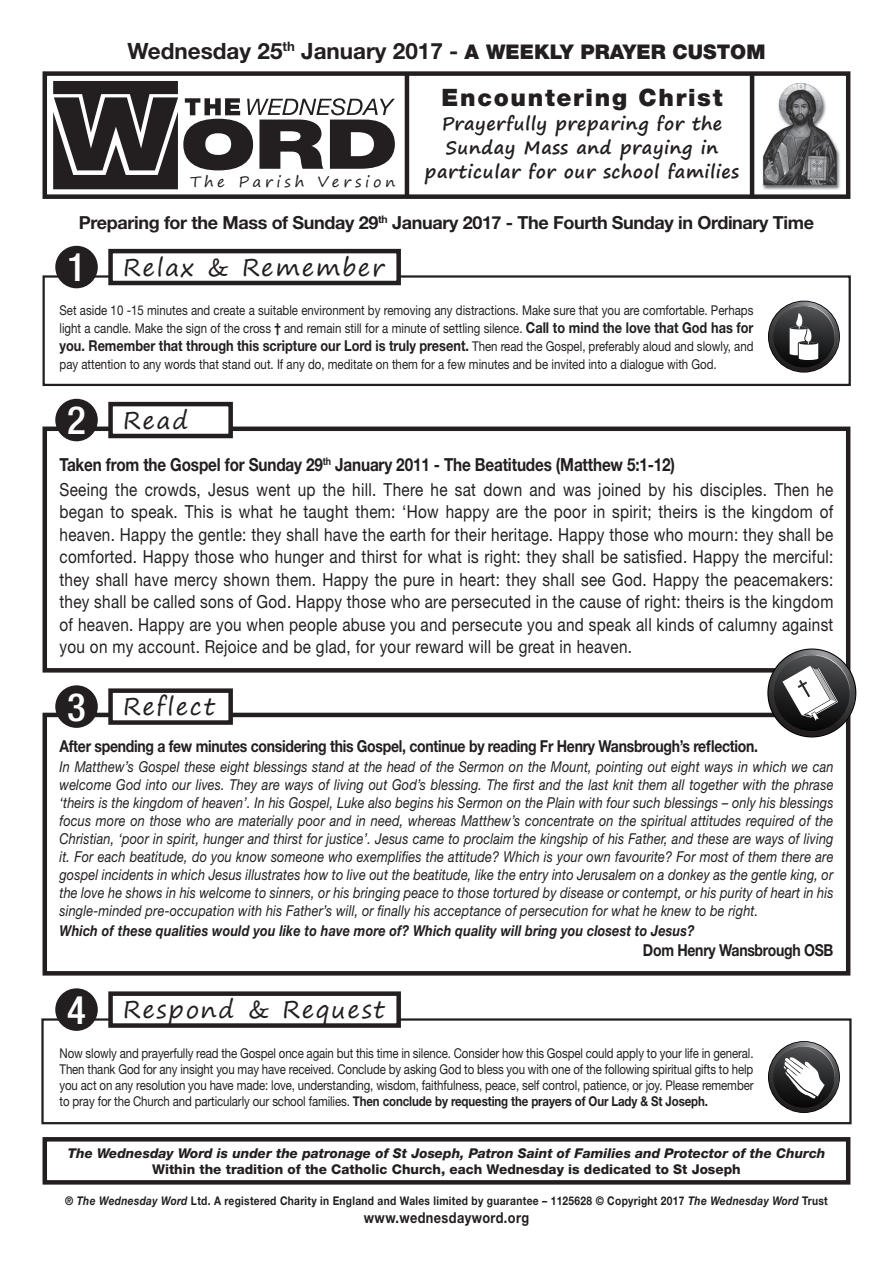
<style>
.page{position:relative;width:893px;height:1263px;background:#fff}
.page>*{position:absolute;margin:0;border:0;box-sizing:border-box;transform-origin:0 0}
.t1{font:24px "Segoe Print";letter-spacing:.07em;color:#231f20}
.t2{font:900 24px "Helvetica Neue LT Std";letter-spacing:.07em;color:#231f20}
.t3{font:700 22.5px "Helvetica Neue LT Std";color:#231f20}
.t4{font:18px/22.5px "Helvetica Neue LT Std";letter-spacing:.02em;color:#231f20;scale:.85 1}
.t5{font:700 18px/24px "Segoe Print";letter-spacing:.03em;color:#231f20;text-align:center}
.t6{font:700 18px "Helvetica Neue LT Std";letter-spacing:-.02em;color:#231f20}
.t7{font:700 16.5px "Helvetica Neue LT Std";letter-spacing:-.02em;color:#231f20;scale:.85 1}
.t8{font:italic 15px/18px "Helvetica Neue LT Std";letter-spacing:.01em;color:#231f20;text-align:justify;scale:.85 1}
.t9{font:700 15px "Helvetica Neue LT Std";color:#231f20;scale:.85 1}
.t10{font:italic 700 15px "Helvetica Neue LT Std";letter-spacing:.01em;color:#231f20;scale:.85 1}
.t11{font:700 15px "Helvetica Neue LT Std";letter-spacing:.03em;color:#231f20;scale:.85 1}
.t12{font:15px "Segoe Print";letter-spacing:.25em;color:#231f20}
.t13{font:13.5px/16.2px "Helvetica Neue LT Std";color:#231f20;text-align:justify;scale:.85 1}
.t14{font:italic 800 13.5px "Helvetica Neue LT Std";color:#231f20}
.t15{font:800 13.5px "Helvetica Neue LT Std";color:#231f20}
.t16{font:700 12px "Helvetica Neue LT Std";letter-spacing:.03em;color:#231f20;scale:.85 1}
.s1{font-weight:900;font-size:20.25px}
.s2{font-family:"Helvetica Neue LT Std";font-weight:500;font-stretch:condensed;font-size:39px;color:#fff}
.s3{font-weight:700}
.s4{font-weight:700;font-size:15px}
.s5{font-weight:400;font-size:13.5px}
.s6{font-style:italic}
</style>
<div class="page">
<div style="left:43px;top:1137px;width:807px;height:47px;border:4px solid #231f20"></div>
<div style="left:41px;top:1018px;width:811px;height:106px;border:2px solid #231f20"></div>
<div style="left:111px;top:994px;width:288px;height:31px;background:#fff"></div>
<div style="left:108px;top:991px;width:293px;height:37px;border:4px solid #231f20"></div>
<div style="left:55px;top:988px;width:43px;height:43px;background:#231f20;border-radius:50%"></div>
<div style="left:43px;top:713px;width:807px;height:262px;border:4px solid #231f20"></div>
<div style="left:111px;top:691px;width:120px;height:31px;background:#fff"></div>
<div style="left:108px;top:688px;width:125px;height:37px;border:4px solid #231f20"></div>
<div style="left:55px;top:685px;width:43px;height:43px;background:#231f20;border-radius:50%"></div>
<div style="left:43px;top:426px;width:807px;height:247px;border:4px solid #231f20"></div>
<div style="left:111px;top:404px;width:120px;height:32px;background:#fff"></div>
<div style="left:108px;top:402px;width:125px;height:36px;border:4px solid #231f20"></div>
<div style="left:55px;top:399px;width:43px;height:42px;background:#231f20;border-radius:50%"></div>
<div style="left:43px;top:275px;width:808px;height:111px;border:2px solid #231f20"></div>
<div style="left:111px;top:251px;width:288px;height:32px;background:#fff"></div>
<div style="left:108px;top:249px;width:293px;height:36px;border:4px solid #231f20"></div>
<div style="left:55px;top:246px;width:43px;height:42px;background:#231f20;border-radius:50%"></div>
<img style="left:762px;top:82px;width:78px;height:108px">
<div style="left:43px;top:71px;width:807px;height:128px;border:4px solid #231f20"></div>
<hr style="left:405px;top:74px;width:4px;height:123px;background:#231f20">
<hr style="left:750px;top:74px;width:4px;height:123px;background:#231f20">
<svg style="left:53px;top:81px;width:342px;height:108px"></svg>
<svg style="left:769px;top:301px;width:70px;height:71px"></svg>
<svg style="left:773px;top:306px;width:66px;height:66px"></svg>
<svg style="left:769px;top:1042px;width:70px;height:70px"></svg>
<svg style="left:773px;top:1046px;width:66px;height:66px"></svg>
<svg style="left:768px;top:649px;width:87px;height:87px"></svg>
<svg style="left:773px;top:654px;width:82px;height:82px"></svg>
<h2 class="t3" style="left:127px;top:37px;width:639px">Wednesday 25<sup>th</sup> January 2017 - <span class="s1">A WEEKLY PRAYER CUSTOM</span></h2>
<p class="t12" style="left:190px;top:168px;width:207px">The Parish Version</p>
<h1 class="t2" style="left:442px;top:83px;width:282px">Encountering Christ</h1>
<p class="t5" style="left:425px;top:111px;width:316px">Prayerfully preparing for the<br>Sunday Mass and praying in particular for our school families</p>
<p class="t6" style="left:79px;top:211px;width:737px">Preparing for the Mass of Sunday 29<sup>th</sup> January 2017 - The Fourth Sunday in Ordinary Time</p>
<h1 class="t1" style="left:67px;top:246px;width:319px"><span class="s2">1</span> Relax &amp; Remember</h1>
<p class="t13" style="left:60px;top:301px;width:818px;line-height:18px">Set aside 10 -15 minutes and create a suitable environment by removing any distractions. Make sure that you are comfortable. Perhaps light a candle. Make the sign of the cross <span class="s3">†</span> and remain still for a minute of settling silence. <span class="s4">Call to mind the love that God has for</span></p>
<p class="t9" style="left:60px;top:336px;width:818px">you. Remember that through this scripture our Lord is truly present. <span class="s5">Then read the Gospel, preferably aloud and slowly, and</span></p>
<p class="t13" style="left:60px;top:356px;width:775px">pay attention to any words that stand out. If any do, meditate on them for a few minutes and be invited into a dialogue with God.</p>
<h1 class="t1" style="left:67px;top:399px;width:123px"><span class="s2">2</span> Read</h1>
<p class="t4" style="left:60px;top:452px;width:912px;line-height:24.6px"><span class="s3">Taken from the Gospel for Sunday 29</span><sup>th</sup> <span class="s3">January 2011 - The Beatitudes (Matthew 5:1-12)<br></span>Seeing the crowds, Jesus went up the hill. There he sat down and was joined by his disciples. Then he</p>
<p class="t4" style="left:60px;top:500px;width:912px;text-align:justify">began to speak. This is what he taught them: ‘How happy are the poor in spirit; theirs is the kingdom of heaven. Happy the gentle: they shall have the earth for their heritage. Happy those who mourn: they shall be comforted. Happy those who hunger and thirst for what is right: they shall be satisfied. Happy the merciful: they shall have mercy shown them. Happy the pure in heart: they shall see God. Happy the peacemakers: they shall be called sons of God. Happy those who are persecuted in the cause of right: theirs is the kingdom of heaven. Happy are you when people abuse you and persecute you and speak all kinds of calumny against you on my account. Rejoice and be glad, for your reward will be great in heaven.</p>
<h1 class="t1" style="left:67px;top:685px;width:149px"><span class="s2">3</span> Reflect</h1>
<p class="t7" style="left:60px;top:736px;width:823px">After spending a few minutes considering this Gospel, continue by reading Fr Henry Wansbrough’s reflection.</p>
<p class="t8" style="left:60px;top:757px;width:912px">In Matthew’s Gospel these eight blessings stand at the head of the Sermon on the Mount, pointing out eight ways in which we can welcome God into our lives. They are ways of living out God’s blessing. The first and the last knit them all together with the phrase ‘theirs is the kingdom of heaven’. In his Gospel, Luke also begins his Sermon on the Plain with four such blessings – only his blessings focus more on those who are materially poor and in need, whereas Matthew’s concentrate on the spiritual attitudes required of the Christian, ‘poor in spirit, hunger and thirst for justice’. Jesus came to proclaim the kingship of his Father, and these are ways of living it. For each beatitude, do you know someone who exemplifies the attitude? Which is your own favourite? For most of them there are gospel incidents in which Jesus illustrates how to live out the beatitude, like the entry into Jerusalem on a donkey as the gentle king, or the love he shows in his welcome to sinners, or his bringing peace to those tortured by disease or contempt, or his purity of heart in his single-minded pre-occupation with his Father’s will, or finally his acceptance of persecution for what he knew to be right.</p>
<p class="t10" style="left:60px;top:921px;width:749px">Which of these qualities would you like to have more of? Which quality will bring you closest to Jesus?</p>
<p class="t7" style="left:643px;top:940px;width:226px">Dom Henry Wansbrough OSB</p>
<h1 class="t1" style="left:67px;top:988px;width:319px"><span class="s2">4</span> Respond &amp; Request</h1>
<p class="t13" style="left:60px;top:1044px;width:818px">Now slowly and prayerfully read the Gospel once again but this time in silence. Consider how this Gospel could apply to your life in general.<br>Then thank God for any insight you may have received. Conclude by asking God to bless you with one of the following spiritual gifts to help you act on any resolution you have made: love, understanding, wisdom, faithfulness, peace, self control, patience, or joy. Please remember to pray for the Church and particularly our school families. <span class="s3">Then conclude by requesting the prayers of Our Lady &amp; St Joseph.</span></p>
<p class="t14" style="left:68px;top:1145px;width:759px">The Wednesday Word is under the patronage of St Joseph, Patron Saint of Families and Protector of the Church</p>
<p class="t15" style="left:152px;top:1161px;width:590px">Within the tradition of the Catholic Church, each Wednesday is dedicated to St Joseph</p>
<p class="t16" style="left:65px;top:1193px;width:899px">® <span class="s6">The Wednesday Word</span> Ltd. A registered Charity in England and Wales limited by guarantee – 1125628 © Copyright 2017 <span class="s6">The Wednesday Word</span> Trust</p>
<p class="t11" style="left:364px;top:1208px;width:196px">www.wednesdayword.org</p>
</div>
